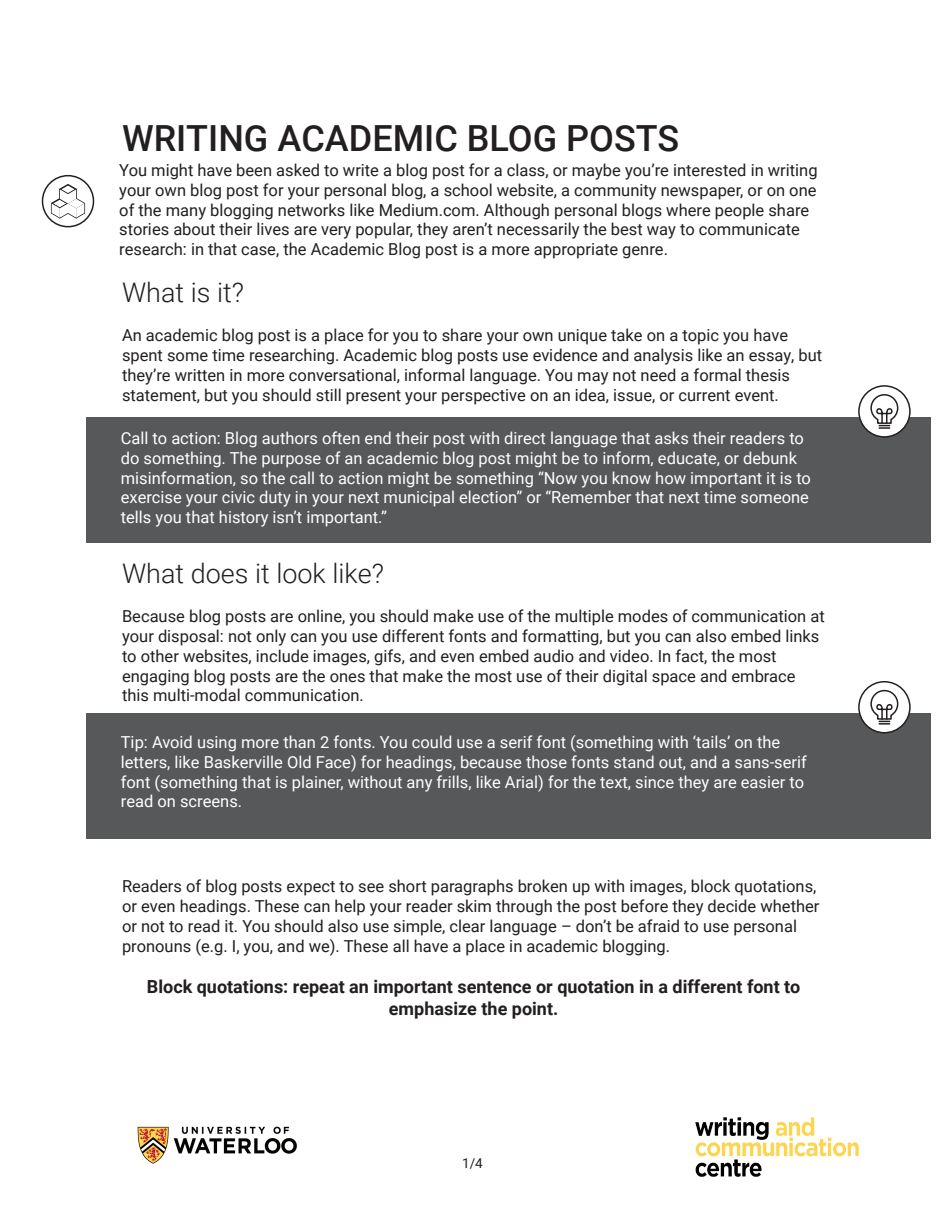
<style>
.page{position:relative;width:945px;height:1215px;background:#fff}
.page>*{position:absolute;margin:0;border:0;box-sizing:border-box;transform-origin:0 0}
.t1{font:500 36px "Roboto";color:#231f20}
.t2{font:300 27px "Roboto";color:#231f20}
.t3{font:700 18px/21.6px "Roboto";color:#231f20;text-align:center}
.t4{font:16.5px/19.8px "Roboto";color:#231f20}
.t5{font:16.5px/19.8px "Roboto";color:#fff}
.t6{font:13.5px "Roboto";color:#231f20}
</style>
<div class="page">
<div style="left:87px;top:417px;width:844px;height:125px;background:#57585a"></div>
<div style="left:87px;top:713px;width:844px;height:125px;background:#57585a"></div>
<svg style="left:50px;top:183px;width:36px;height:37px"></svg>
<div style="left:859px;top:386px;width:51px;height:51px;background:#fff;border-radius:50%"></div>
<div style="left:42px;top:175px;width:52px;height:52px;border:2px solid #231f20;border-radius:50%"></div>
<img style="left:137px;top:1126px;width:160px;height:38px">
<div style="left:858px;top:385px;width:53px;height:53px;border:2px solid #231f20;border-radius:50%"></div>
<svg style="left:870px;top:394px;width:29px;height:35px"></svg>
<div style="left:859px;top:682px;width:51px;height:51px;background:#fff;border-radius:50%"></div>
<div style="left:858px;top:681px;width:53px;height:52px;border:2px solid #231f20;border-radius:50%"></div>
<svg style="left:870px;top:689px;width:29px;height:36px"></svg>
<img style="left:695px;top:1118px;width:164px;height:59px">
<h1 class="t1" style="left:122px;top:113px;width:559px">WRITING ACADEMIC BLOG POSTS</h1>
<p class="t4" style="left:119px;top:160px;width:700px;text-align:justify">You might have been asked to write a blog post for a class, or maybe you’re interested in writing your own blog post for your personal blog, a school website, a community newspaper, or on one of the many blogging networks like Medium.com. Although personal blogs where people share</p>
<p class="t4" style="left:119px;top:219px;width:682px">stories about their lives are very popular, they aren’t necessarily the best way to communicate research: in that case, the Academic Blog post is a more appropriate genre.</p>
<h2 class="t2" style="left:122px;top:273px;width:123px">What is it?</h2>
<p class="t4" style="left:122px;top:325px;width:702px">An academic blog post is a place for you to share your own unique take on a topic you have spent some time researching. Academic blog posts use evidence and analysis like an essay, but they’re written in more conversational, informal language. You may not need a formal thesis statement, but you should still present your perspective on an idea, issue, or current event.</p>
<p class="t5" style="left:121px;top:428px;width:692px">Call to action: Blog authors often end their post with direct language that asks their readers to do something. The purpose of an academic blog post might be to inform, educate, or debunk misinformation, so the call to action might be something “Now you know how important it is to exercise your civic duty in your next municipal election” or “Remember that next time someone tells you that history isn’t important.”</p>
<h2 class="t2" style="left:122px;top:554px;width:263px">What does it look like?</h2>
<p class="t4" style="left:122px;top:606px;width:704px">Because blog posts are online, you should make use of the multiple modes of communication at your disposal: not only can you use different fonts and formatting, but you can also embed links to other websites, include images, gifs, and even embed audio and video. In fact, the most engaging blog posts are the ones that make the most use of their digital space and embrace this multi-modal communication.</p>
<p class="t5" style="left:121px;top:732px;width:688px">Tip: Avoid using more than 2 fonts. You could use a serif font (something with ‘tails’ on the letters, like Baskerville Old Face) for headings, because those fonts stand out, and a sans-serif font (something that is plainer, without any frills, like Arial) for the text, since they are easier to read on screens.</p>
<p class="t4" style="left:122px;top:876px;width:699px">Readers of blog posts expect to see short paragraphs broken up with images, block quotations, or even headings. These can help your reader skim through the post before they decide whether or not to read it. You should also use simple, clear language – don’t be afraid to use personal pronouns (e.g. I, you, and we). These all have a place in academic blogging.</p>
<p class="t3" style="left:147px;top:975px;width:655px">Block quotations: repeat an important sentence or quotation in a different font to emphasize the point.</p>
<p class="t6" style="left:462px;top:1154px;width:22px">1/4</p>
</div>
